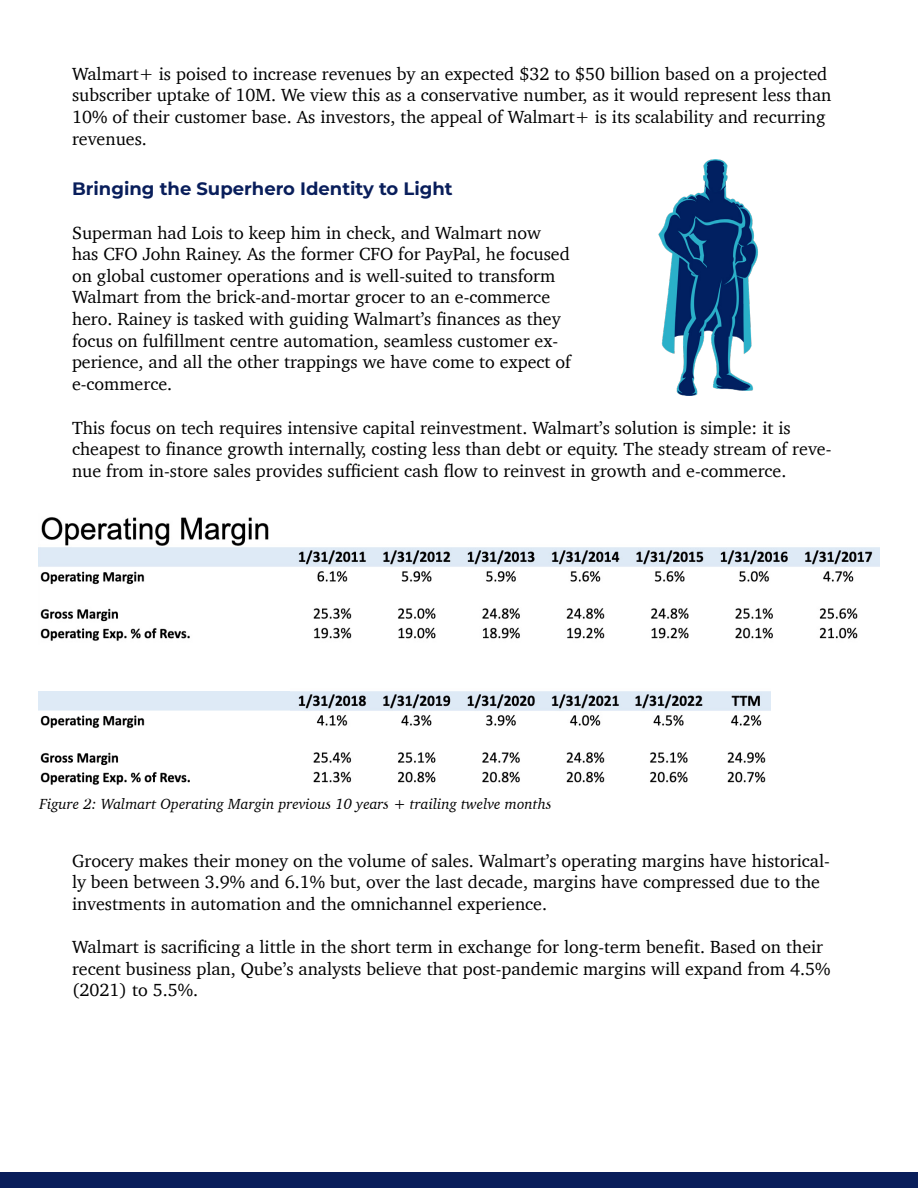
<style>
.page{position:relative;width:918px;height:1188px;background:#fff}
.page>*{position:absolute;margin:0;border:0;box-sizing:border-box;transform-origin:0 0}
.t1{font:18px/21.6px "Charter";color:#000}
.t2{font:700 18px "Montserrat";color:#091e5b}
.t3{font:italic 15px "Charter";color:#000}
</style>
<div class="page">
<div style="left:0;top:1173px;width:918px;height:15px;background:#091e5b"></div>
<img style="left:39px;top:517px;width:840px;height:124px">
<img style="left:39px;top:692px;width:251px;height:93px">
<img style="left:290px;top:691px;width:481px;height:92px">
<img style="left:658px;top:160px;width:100px;height:236px">
<p class="t1" style="left:72px;top:63px;width:761px">Walmart+ is poised to increase revenues by an expected $32 to $50 billion based on a projected subscriber uptake of 10M. We view this as a conservative number, as it would represent less than 10% of their customer base. As investors, the appeal of Walmart+ is its scalability and recurring revenues.</p>
<p class="t2" style="left:72px;top:176px;width:382px">Bringing the Superhero Identity to Light</p>
<p class="t1" style="left:72px;top:221px;width:501px">Superman had Lois to keep him in check, and Walmart now has CFO John Rainey. As the former CFO for PayPal, he focused on global customer operations and is well-suited to transform Walmart from the brick-and-mortar grocer to an e-commerce hero. Rainey is tasked with guiding Walmart’s finances as they focus on fulfillment centre automation, seamless customer ex&shy;perience, and all the other trappings we have come to expect of e-commerce.</p>
<p class="t1" style="left:72px;top:417px;width:761px">This focus on tech requires intensive capital reinvestment. Walmart’s solution is simple: it is cheapest to finance growth internally, costing less than debt or equity. The steady stream of reve&shy;nue from in-store sales provides sufficient cash flow to reinvest in growth and e-commerce.</p>
<p class="t3" style="left:39px;top:791px;width:514px">Figure 2: Walmart Operating Margin previous 10 years + trailing twelve months</p>
<p class="t1" style="left:72px;top:850px;width:759px">Grocery makes their money on the volume of sales. Walmart’s operating margins have historical&shy;ly been between 3.9% and 6.1% but, over the last decade, margins have compressed due to the investments in automation and the omnichannel experience.</p>
<p class="t1" style="left:72px;top:936px;width:760px">Walmart is sacrificing a little in the short term in exchange for long-term benefit. Based on their recent business plan, Qube’s analysts believe that post-pandemic margins will expand from 4.5% (2021) to 5.5%.</p>
</div>
